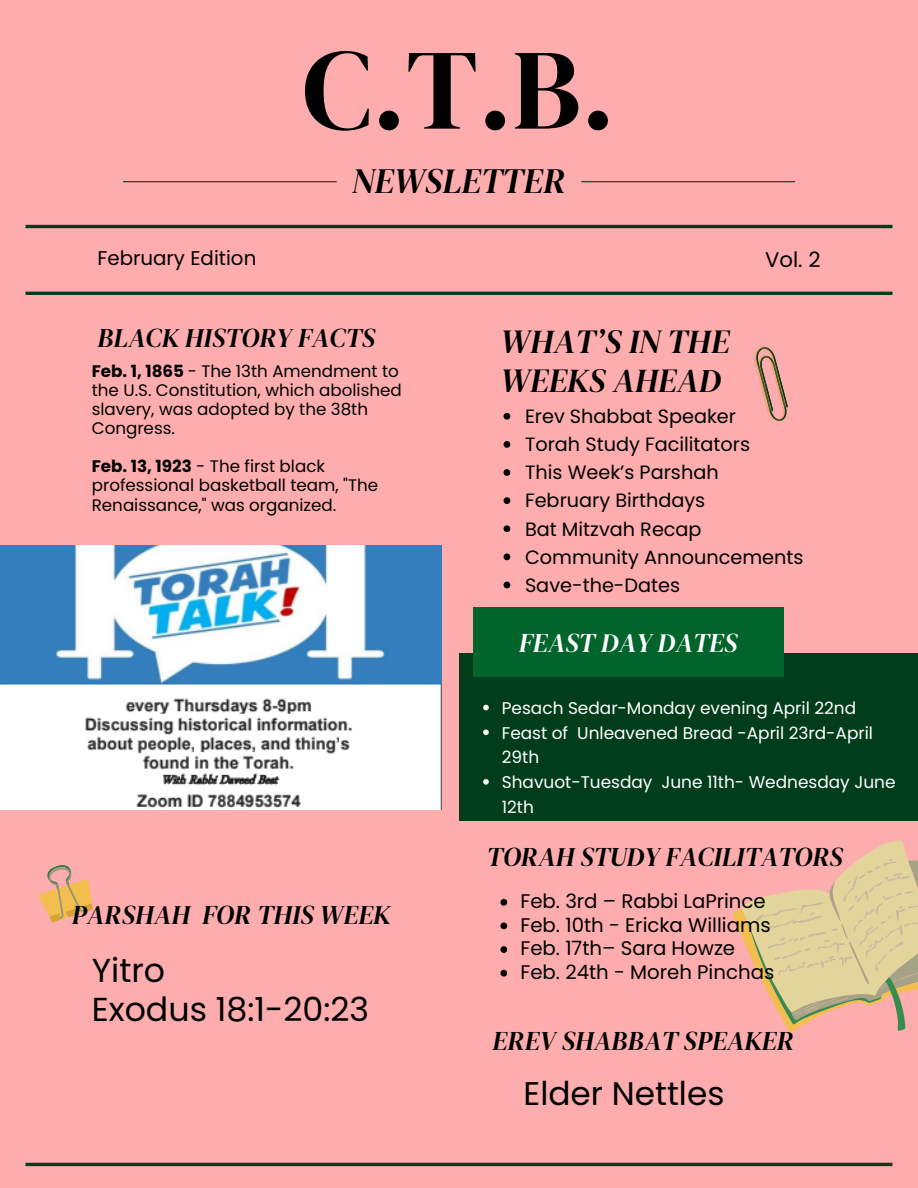
<style>
.page{position:relative;width:918px;height:1188px;background:#fdadad}
.page>*{position:absolute;margin:0;border:0;box-sizing:border-box;transform-origin:0 0}
.t1{font:114.6px "DM Serif Display";color:#000}
.t2{font:italic 35.25px "DM Serif Display";color:#000}
.t3{font:italic 33.45px/39.3px "DM Serif Display";color:#000}
.t4{font:33.15px/39.3px "Poppins";color:#000}
.t5{font:32.7px "Poppins";color:#000}
.t6{font:italic 26.85px "DM Serif Display";color:#000}
.t7{font:italic 26.85px "DM Serif Display";color:#fff}
.t8{font:21.15px "Poppins";color:#000}
.t9{font:19.8px "Poppins";color:#000}
.t10{font:19.65px "Poppins";color:#000}
.t11{font:19.2px "Poppins";color:#000}
.t12{font:16.95px/24.8px "Poppins";color:#fff}
.t13{font:16.65px/19.2px "Poppins";color:#000}
.s1{font-weight:700}
</style>
<div class="page">
<img style="left:0;top:545px;width:442px;height:265px">
<hr style="left:123px;top:181px;width:214px;height:1px;background:#013d1b">
<hr style="left:26px;top:225px;width:866px;height:3px;background:#013d1b">
<hr style="left:26px;top:292px;width:866px;height:3px;background:#013d1b">
<hr style="left:26px;top:1163px;width:866px;height:3px;background:#013d1b">
<hr style="left:581px;top:181px;width:214px;height:1px;background:#013d1b">
<div style="left:459px;top:653px;width:459px;height:168px;background:#013d1b"></div>
<div style="left:473px;top:608px;width:311px;height:69px;background:#01642b"></div>
<svg style="left:733px;top:840px;width:185px;height:193px"></svg>
<img style="left:753px;top:346px;width:35px;height:76px">
<svg style="left:39px;top:865px;width:54px;height:58px"></svg>
<svg style="left:504px;top:413px;width:6px;height:7px"></svg>
<svg style="left:504px;top:441px;width:6px;height:7px"></svg>
<svg style="left:504px;top:469px;width:6px;height:7px"></svg>
<svg style="left:504px;top:497px;width:6px;height:7px"></svg>
<svg style="left:504px;top:525px;width:6px;height:7px"></svg>
<svg style="left:504px;top:554px;width:6px;height:6px"></svg>
<svg style="left:504px;top:582px;width:6px;height:6px"></svg>
<svg style="left:500px;top:899px;width:7px;height:7px"></svg>
<svg style="left:500px;top:923px;width:7px;height:6px"></svg>
<svg style="left:500px;top:946px;width:7px;height:7px"></svg>
<svg style="left:500px;top:970px;width:7px;height:7px"></svg>
<svg style="left:483px;top:705px;width:6px;height:5px"></svg>
<svg style="left:483px;top:730px;width:6px;height:5px"></svg>
<svg style="left:483px;top:779px;width:6px;height:6px"></svg>
<h2 class="t1" style="left:303px;top:10px;width:314px">C.T.B.</h2>
<h1 class="t2" style="left:352px;top:156px;width:215px">NEWSLETTER</h1>
<h5 class="t9" style="left:97px;top:244px;width:160px">February Edition</h5>
<h5 class="t8" style="left:765px;top:245px;width:57px">Vol. 2</h5>
<h4 class="t6" style="left:97px;top:319px;width:279px">BLACK HISTORY FACTS</h4>
<h2 class="t13" style="left:92px;top:361px;width:312px"><span class="s1">Feb. 1, 1865</span> - The 13th Amendment to the U.S. Constitution, which abolished slavery, was adopted by the 38th<br>Congress.</h2>
<p class="t13" style="left:92px;top:457px;width:288px"><span class="s1">Feb. 13, 1923</span> - The first black professional basketball team, "The<br>Renaissance," was organized.</p>
<p class="t6" style="left:72px;top:896px;width:320px">PARSHAH FOR THIS WEEK</p>
<p class="t4" style="left:92px;top:950px;width:279px">Yitro<br>Exodus 18:1-20:23</p>
<h3 class="t3" style="left:501px;top:321px;width:230px">WHAT’S IN THE<br>WEEKS AHEAD</h3>
<p class="t11" style="left:525px;top:403px;width:213px">Erev Shabbat Speaker</p>
<p class="t11" style="left:525px;top:431px;width:227px">Torah Study Facilitators</p>
<p class="t11" style="left:525px;top:459px;width:195px">This Week’s Parshah</p>
<p class="t11" style="left:525px;top:487px;width:182px">February Birthdays</p>
<p class="t11" style="left:525px;top:515px;width:178px">Bat Mitzvah Recap</p>
<h4 class="t11" style="left:525px;top:543px;width:280px">Community Announcements</h4>
<p class="t11" style="left:525px;top:572px;width:157px">Save-the-Dates</p>
<p class="t7" style="left:519px;top:624px;width:220px">FEAST DAY DATES</p>
<p class="t12" style="left:502px;top:695px;width:356px">Pesach Sedar-Monday evening April 22nd</p>
<p class="t12" style="left:502px;top:720px;width:373px">Feast of Unleavened Bread -April 23rd-April<br>29th</p>
<p class="t12" style="left:502px;top:770px;width:395px">Shavuot-Tuesday June 11th- Wednesday June<br>12th</p>
<p class="t6" style="left:487px;top:838px;width:358px">TORAH STUDY FACILITATORS</p>
<p class="t10" style="left:520px;top:887px;width:247px">Feb. 3rd – Rabbi LaPrince</p>
<p class="t10" style="left:520px;top:911px;width:252px">Feb. 10th - Ericka Williams</p>
<h4 class="t10" style="left:520px;top:935px;width:216px">Feb. 17th– Sara Howze</h4>
<p class="t10" style="left:520px;top:958px;width:255px">Feb. 24th - Moreh Pinchas</p>
<h4 class="t6" style="left:493px;top:1023px;width:303px">EREV SHABBAT SPEAKER</h4>
<p class="t5" style="left:524px;top:1071px;width:202px">Elder Nettles</p>
</div>
